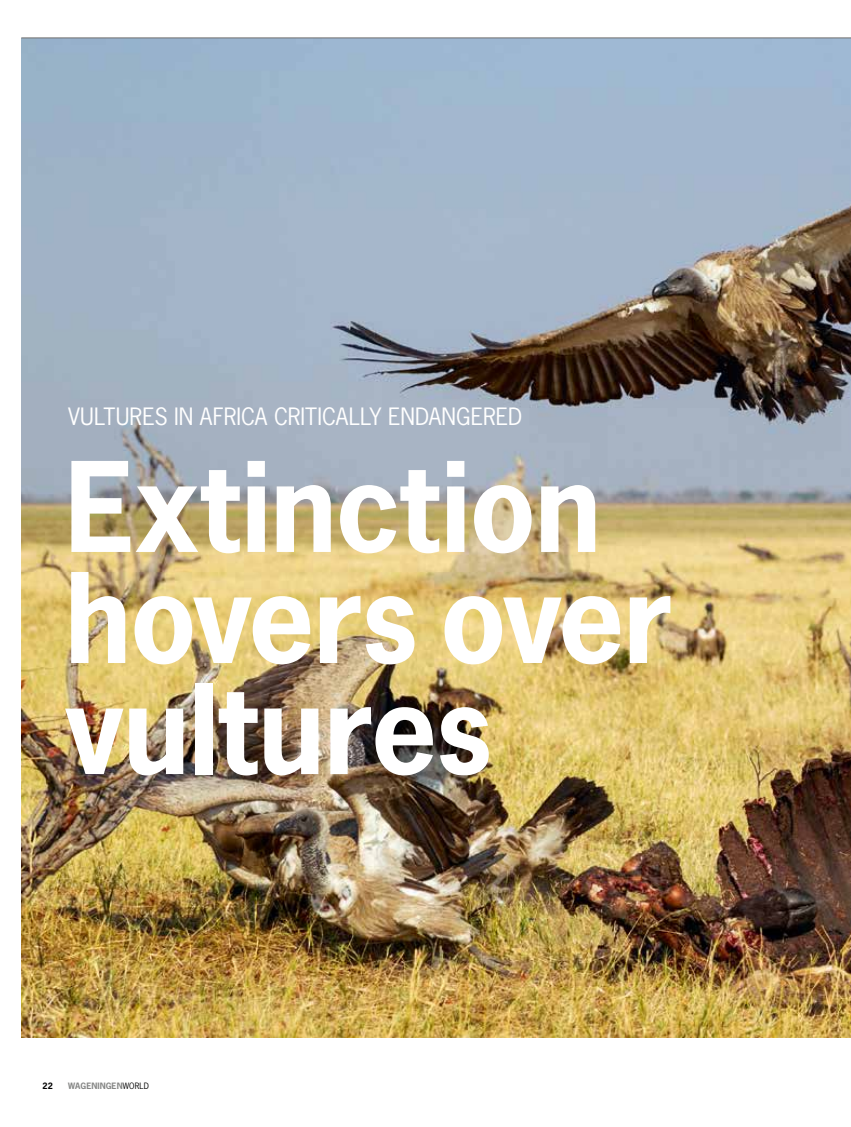
<style>
.page{position:relative;width:851px;height:1127px;background:#fff}
.page>*{position:absolute;margin:0;border:0;box-sizing:border-box;transform-origin:0 0}
.t1{font:700 117px/111px "News Gothic Std";letter-spacing:-.01em;color:#fff}
.t2{font:22.5px "News Gothic Std";color:#fff}
.t3{font:700 8.25px "News Gothic Std";letter-spacing:.01em;color:#868786}
.t4{font:700 8.25px "News Gothic Std";color:#000}
.s1{font-weight:400;color:#000}
</style>
<div class="page">
<img style="left:21px;top:39px;width:829px;height:998px">
<svg style="left:21px;top:37px;width:829px;height:2px;background:#989fa8"></svg>
<p class="t2" style="left:68px;top:402px;width:455px">VULTURES IN AFRICA CRITICALLY ENDANGERED</p>
<h1 class="t1" style="left:65px;top:450px;width:608px">Extinction hovers over vultures</h1>
<p class="t4" style="left:43px;top:1080px;width:12px">22</p>
<p class="t3" style="left:68px;top:1080px;width:82px">WAGENINGEN<span class="s1">WORLD</span></p>
</div>
